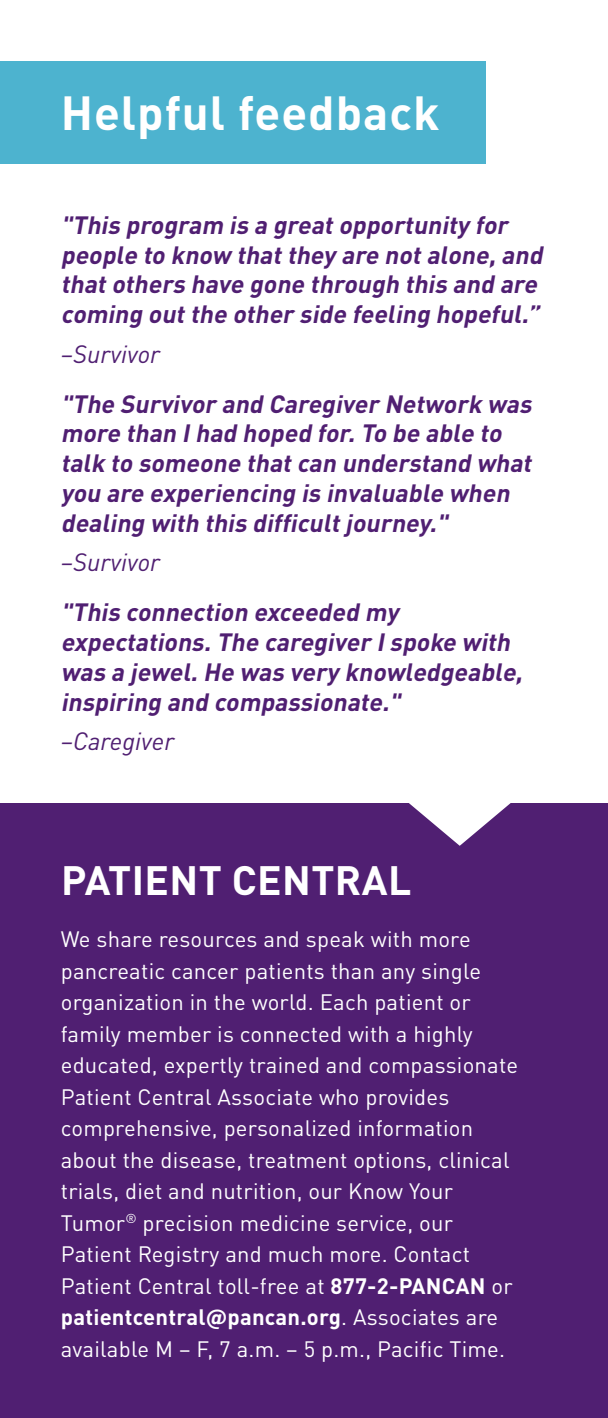
<style>
.page{position:relative;width:608px;height:1418px;background:#fff}
.page>*{position:absolute;margin:0;border:0;box-sizing:border-box;transform-origin:0 0}
.t1{font:700 47.25px "DINOT";letter-spacing:.02em;color:#fff}
.t2{font:700 40.5px "DINOT";letter-spacing:.01em;color:#fff}
.t3{font:italic 700 24.75px/29.7px "DINOT";color:#501f72}
.t4{font:italic 24.75px "DINOT";color:#501f72}
.t5{font:22.05px/31.5px "DINOT";letter-spacing:.01em;color:#fff}
.s1{font-weight:700}
</style>
<div class="page">
<div style="left:0;top:803px;width:608px;height:615px;background:#501f72"></div>
<div style="left:0;top:61px;width:485px;height:102px;background:#4db3cf"></div>
<svg style="left:409px;top:803px;width:102px;height:43px"></svg>
<h1 class="t1" style="left:61px;top:82px;width:380px">Helpful feedback</h1>
<p class="t3" style="left:61px;top:209px;width:488px">"This program is a greatopportunity for people to know thatthey are notalone,and thatothers have gone through this and are coming outthe other side feeling hopeful.”</p>
<p class="t4" style="left:61px;top:338px;width:101px">–Survivor</p>
<p class="t3" style="left:61px;top:388px;width:477px">"The Survivor and Caregiver Network was more than Ihad hoped for.To be able to talk to someone thatcan understand what you are experiencing is invaluable when dealing with this difficultjourney."</p>
<p class="t4" style="left:61px;top:547px;width:101px">–Survivor</p>
<p class="t3" style="left:61px;top:597px;width:468px">"This connection exceeded my expectations.The caregiver Ispoke with was a jewel.He was very knowledgeable, inspiring and compassionate."</p>
<p class="t4" style="left:61px;top:726px;width:115px">–Caregiver</p>
<h2 class="t2" style="left:61px;top:854px;width:352px">PATIENT CENTRAL</h2>
<p class="t5" style="left:61px;top:923px;width:459px">We share resources and speak with more pancreatic cancer patients than any single organization in the world. Each patient or family member is connected with a highly educated, expertly trained and compassionate Patient Central Associate who provides comprehensive, personalized information about the disease, treatment options, clinical trials, diet and nutrition, our Know Your Tumor<sup>®</sup> precision medicine service, our Patient Registry and much more. Contact Patient Central toll-free at <span class="s1">877-2-PANCAN</span> or <span class="s1">patientcentral@pancan.org</span>. Associates are available M – F, 7 a.m. – 5 p.m., Pacific Time.</p>
</div>
